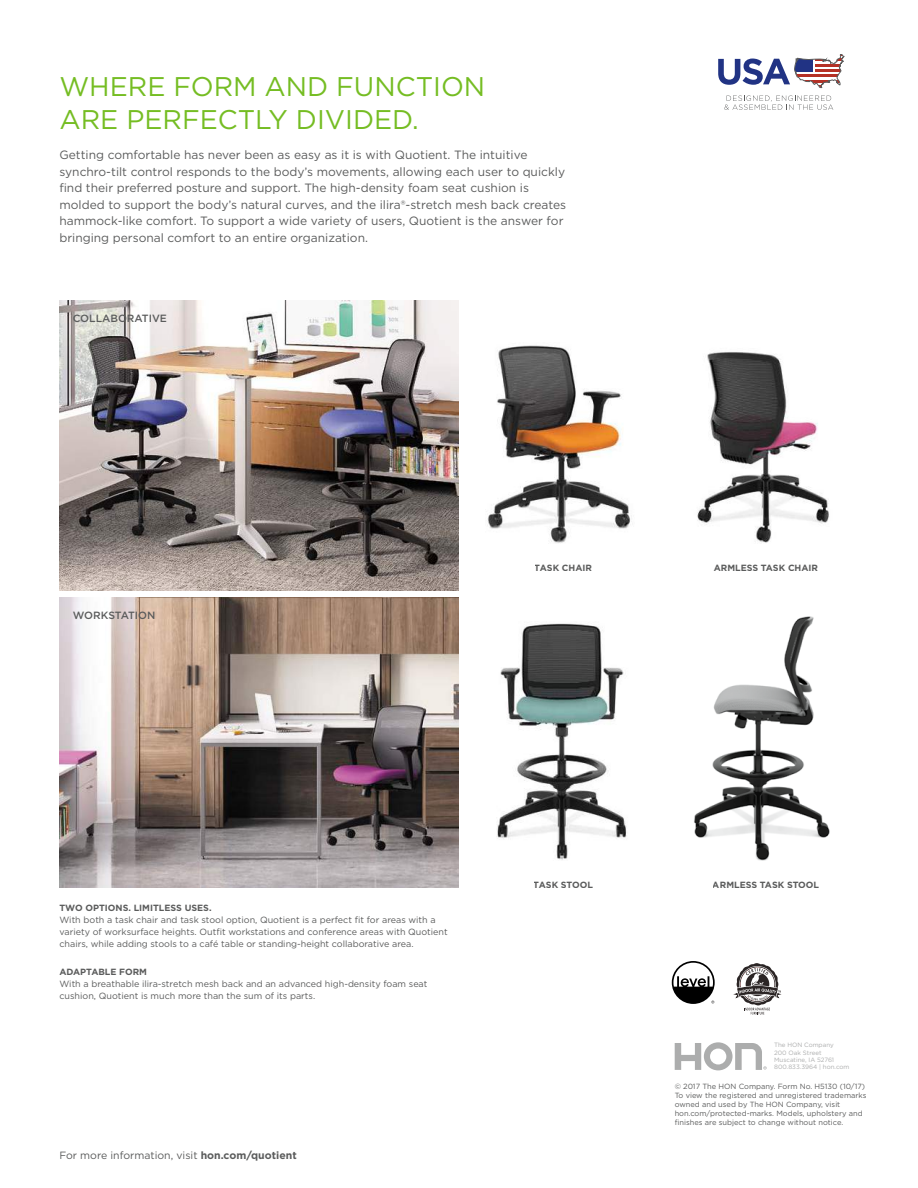
<style>
.page{position:relative;width:918px;height:1188px;background:#fff}
.page>*{position:absolute;margin:0;border:0;box-sizing:border-box;transform-origin:0 0}
.t1{font:27px/32.4px "Gotham";color:#75bd23}
.t2{font:12px/16.5px "Gotham";color:#5b5c5c}
.t3{font:10.5px "Gotham";color:#5b5c5c}
.t4{font:500 10.5px "Gotham";color:#5b5c5c}
.t5{font:9px/12px "Gotham";color:#5b5c5c}
.t6{font:700 9px "Gotham";color:#5b5c5c}
.t7{font:7.5px/9px "Gotham";color:#5b5c5c}
.t8{font:6.15px/7.5px "Gotham";color:#acadad}
.s1{font-weight:700}
</style>
<div class="page">
<img style="left:59px;top:597px;width:400px;height:291px">
<img style="left:59px;top:300px;width:400px;height:291px">
<svg style="left:675px;top:1042px;width:92px;height:28px"></svg>
<img style="left:697px;top:352px;width:132px;height:191px">
<img style="left:487px;top:345px;width:143px;height:198px">
<img style="left:497px;top:623px;width:130px;height:237px">
<img style="left:694px;top:616px;width:136px;height:244px">
<svg style="left:724px;top:95px;width:109px;height:15px"></svg>
<svg style="left:718px;top:54px;width:126px;height:34px"></svg>
<svg style="left:733px;top:963px;width:49px;height:52px"></svg>
<svg style="left:672px;top:961px;width:43px;height:43px"></svg>
<h1 class="t1" style="left:59px;top:70px;width:427px">WHERE FORM AND FUNCTION<br>ARE PERFECTLY DIVIDED.</h1>
<p class="t2" style="left:59px;top:147px;width:508px">Getting comfortable has never been as easy as it is with Quotient. The intuitive synchro-tilt control responds to the body’s movements, allowing each user to quickly find their preferred posture and support. The high-density foam seat cushion is molded to support the body’s natural curves, and the ilira®-stretch mesh back creates hammock-like comfort. To support a wide variety of users, Quotient is the answer for bringing personal comfort to an entire organization.</p>
<p class="t4" style="left:73px;top:312px;width:96px">COLLABORATIVE</p>
<p class="t4" style="left:73px;top:608px;width:84px">WORKSTATION</p>
<p class="t6" style="left:535px;top:562px;width:59px">TASK CHAIR</p>
<p class="t6" style="left:714px;top:562px;width:106px">ARMLESS TASK CHAIR</p>
<p class="t6" style="left:59px;top:902px;width:154px">TWO OPTIONS. LIMITLESS USES.</p>
<p class="t5" style="left:59px;top:913px;width:390px">With both a task chair and task stool option, Quotient is a perfect fit for areas with a variety of worksurface heights. Outfit workstations and conference areas with Quotient chairs, while adding stools to a café table or standing-height collaborative area.</p>
<p class="t6" style="left:59px;top:966px;width:89px">ADAPTABLE FORM</p>
<p class="t5" style="left:59px;top:978px;width:369px">With a breathable ilira-stretch mesh back and an advanced high-density foam seat cushion, Quotient is much more than the sum of its parts.</p>
<p class="t3" style="left:59px;top:1148px;width:239px">For more information, visit <span class="s1">hon.com/quotient</span></p>
<p class="t6" style="left:534px;top:878px;width:61px">TASK STOOL</p>
<p class="t6" style="left:713px;top:878px;width:108px">ARMLESS TASK STOOL</p>
<p class="t8" style="left:774px;top:1041px;width:77px">The HON Company<br>200 Oak Street<br>Muscatine, IA 52761<br>800.833.3964 | hon.com</p>
<p class="t7" style="left:675px;top:1082px;width:193px">© 2017 The HON Company. Form No. H5130 (10/17)<br>To view the registered and unregistered trademarks owned and used by The HON Company, visit hon.com/protected-marks. Models, upholstery and finishes are subject to change without notice.</p>
</div>
